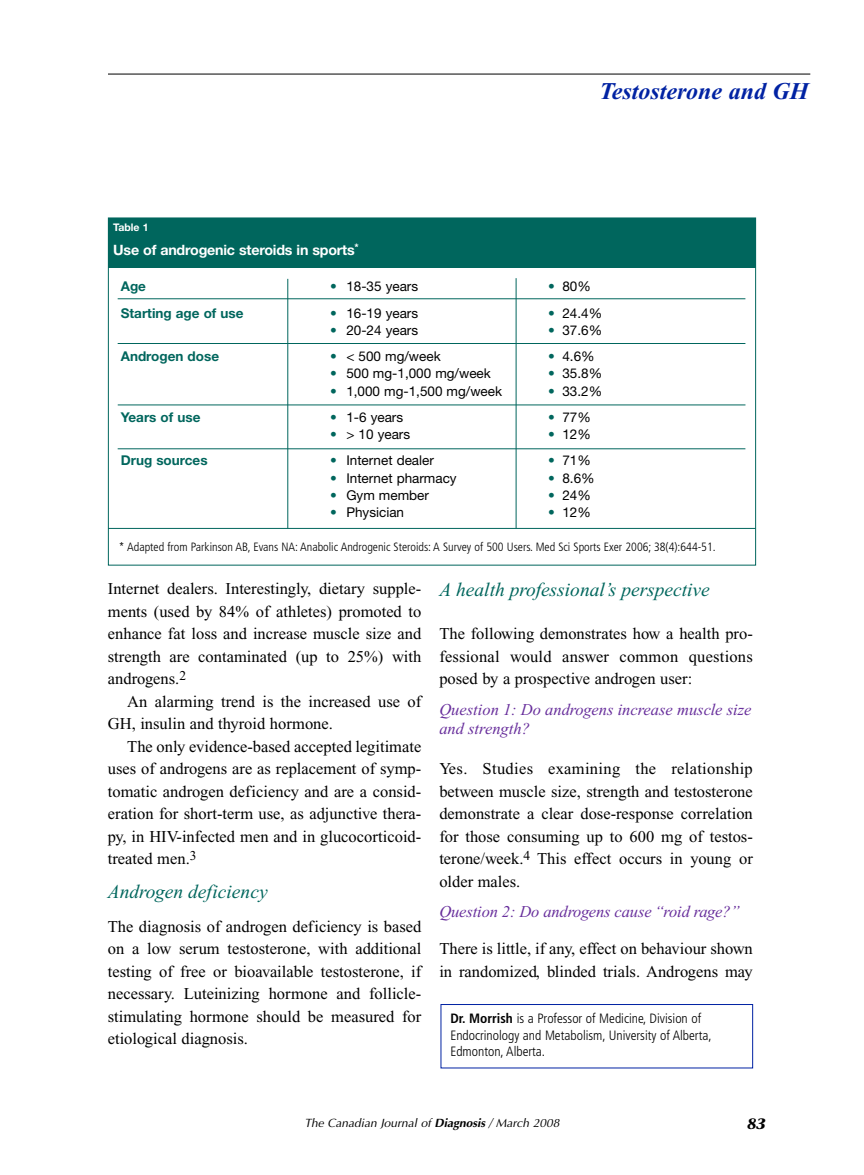
<style>
.page{position:relative;width:864px;height:1175px;background:#fff}
.page>*{position:absolute;margin:0;border:0;box-sizing:border-box;transform-origin:0 0}
.t1{font:italic 700 24px "Times New Roman";color:#0022a3}
.t2{font:italic 19.5px "Times New Roman";color:#00665d}
.t3{font:16.5px/22.5px "Times New Roman";color:#000;text-align:justify}
.t4{font:italic 16.5px/19.5px "Times New Roman";color:#682f9c}
.t5{font:italic 700 15px "Stone Serif";color:#000}
.t6{font:700 14.25px "Helvetica Neue";letter-spacing:-.015em;color:#fff}
.t7{font:13.5px "Helvetica Neue";color:#000}
.t8{font:300 condensed 13.5px/16.5px "Frutiger";color:#000}
.t9{font:700 13.5px "Helvetica Neue";color:#00665d}
.t10{font:300 condensed 12px "Frutiger";color:#000}
.t11{font:italic 12px "Optima";color:#000}
.t12{font:700 10.5px "Helvetica Neue";color:#fff}
.s1{font-weight:700;color:#00665d}
.s2{font-weight:700}
</style>
<div class="page">
<div style="left:441px;top:1004px;width:312px;height:64px;border:1px solid #0022a3"></div>
<div style="left:109px;top:218px;width:647px;height:49px;background:#00665d"></div>
<hr style="left:287px;top:279px;width:1px;height:249px;background:#00665d">
<hr style="left:118px;top:298px;width:627px;height:1px;background:#00665d">
<hr style="left:118px;top:448px;width:627px;height:1px;background:#00665d">
<hr style="left:118px;top:343px;width:627px;height:1px;background:#00665d">
<hr style="left:118px;top:404px;width:627px;height:1px;background:#00665d">
<hr style="left:516px;top:278px;width:1px;height:250px;background:#00665d">
<hr style="left:108px;top:74px;width:702px;height:1px;background:#000">
<hr style="left:108px;top:528px;width:648px;height:1px;background:#00665d">
<h1 class="t1" style="left:599px;top:83px;width:211px">Testosterone and GH</h1>
<p class="t12" style="left:113px;top:223px;width:37px">Table 1</p>
<p class="t6" style="left:113px;top:245px;width:247px">Use of androgenic steroids in sports<sup>*</sup></p>
<p class="t9" style="left:121px;top:282px;width:27px">Age</p>
<p class="t7" style="left:330px;top:282px;width:90px"><span class="s1">•</span> 18-35 years</p>
<p class="t7" style="left:548px;top:282px;width:44px"><span class="s1">•</span> 80%</p>
<p class="t9" style="left:121px;top:308px;width:124px">Starting age of use</p>
<p class="t7" style="left:330px;top:308px;width:90px"><span class="s1">•</span> 16-19 years</p>
<p class="t7" style="left:548px;top:308px;width:56px"><span class="s1">•</span> 24.4%</p>
<p class="t7" style="left:330px;top:325px;width:90px"><span class="s1">•</span> 20-24 years</p>
<p class="t7" style="left:548px;top:325px;width:56px"><span class="s1">•</span> 37.6%</p>
<p class="t9" style="left:121px;top:351px;width:100px">Androgen dose</p>
<p class="t7" style="left:330px;top:351px;width:112px"><span class="s1">•</span> &lt; 500 mg/week</p>
<p class="t7" style="left:548px;top:351px;width:48px"><span class="s1">•</span> 4.6%</p>
<p class="t7" style="left:330px;top:369px;width:162px"><span class="s1">•</span> 500 mg-1,000 mg/week</p>
<p class="t7" style="left:548px;top:369px;width:56px"><span class="s1">•</span> 35.8%</p>
<p class="t7" style="left:330px;top:386px;width:174px"><span class="s1">•</span> 1,000 mg-1,500 mg/week</p>
<p class="t7" style="left:548px;top:386px;width:56px"><span class="s1">•</span> 33.2%</p>
<p class="t9" style="left:121px;top:412px;width:81px">Years of use</p>
<p class="t7" style="left:330px;top:412px;width:75px"><span class="s1">•</span> 1-6 years</p>
<p class="t7" style="left:548px;top:412px;width:44px"><span class="s1">•</span> 77%</p>
<p class="t7" style="left:330px;top:429px;width:82px"><span class="s1">•</span> &gt; 10 years</p>
<p class="t7" style="left:548px;top:429px;width:44px"><span class="s1">•</span> 12%</p>
<p class="t9" style="left:121px;top:456px;width:88px">Drug sources</p>
<p class="t7" style="left:330px;top:456px;width:105px"><span class="s1">•</span> Internet dealer</p>
<p class="t7" style="left:548px;top:456px;width:44px"><span class="s1">•</span> 71%</p>
<p class="t7" style="left:330px;top:473px;width:128px"><span class="s1">•</span> Internet pharmacy</p>
<p class="t7" style="left:548px;top:473px;width:48px"><span class="s1">•</span> 8.6%</p>
<p class="t7" style="left:330px;top:490px;width:100px"><span class="s1">•</span> Gym member</p>
<p class="t7" style="left:548px;top:490px;width:44px"><span class="s1">•</span> 24%</p>
<p class="t7" style="left:330px;top:507px;width:76px"><span class="s1">•</span> Physician</p>
<p class="t7" style="left:548px;top:507px;width:44px"><span class="s1">•</span> 12%</p>
<p class="t10" style="left:119px;top:542px;width:598px">* Adapted from Parkinson AB, Evans NA: Anabolic Androgenic Steroids: A Survey of 500 Users. Med Sci Sports Exer 2006; 38(4):644-51.</p>
<p class="t3" style="left:108px;top:579px;width:315px">Internet dealers. Interestingly, dietary supple&shy;ments (used by 84% of athletes) promoted to enhance fat loss and increase muscle size and strength are contaminated (up to 25%) with androgens.<sup>2</sup></p>
<p class="t3" style="left:108px;top:691px;width:315px;text-indent:19px">An alarming trend is the increased use of<br>GH, insulin and thyroid hormone.</p>
<p class="t3" style="left:108px;top:736px;width:315px;text-indent:19px">The only evidence-based accepted legitimate uses of androgens are as replacement of symp&shy;tomatic androgen deficiency and are a consid&shy;eration for short-term use, as adjunctive thera&shy;py, in HIV-infected men and in glucocorticoid&shy;treated men.<sup>3</sup></p>
<p class="t2" style="left:108px;top:884px;width:161px">Androgen deficiency</p>
<p class="t3" style="left:108px;top:916px;width:315px">The diagnosis of androgen deficiency is based on a low serum testosterone, with additional testing of free or bioavailable testosterone, if necessary. Luteinizing hormone and follicle&shy;stimulating hormone should be measured for etiological diagnosis.</p>
<p class="t2" style="left:439px;top:582px;width:272px">A health professional’s perspective</p>
<p class="t3" style="left:439px;top:624px;width:315px">The following demonstrates how a health pro&shy;fessional would answer common questions posed by a prospective androgen user:</p>
<p class="t4" style="left:439px;top:701px;width:314px">Question 1: Do androgens increase muscle size and strength?</p>
<p class="t3" style="left:439px;top:759px;width:315px">Yes. Studies examining the relationship between muscle size, strength and testosterone demonstrate a clear dose-response correlation for those consuming up to 600 mg of testos&shy;terone/week.<sup>4</sup> This effect occurs in young or older males.</p>
<p class="t4" style="left:439px;top:903px;width:302px">Question 2: Do androgens cause “roid rage?”</p>
<p class="t3" style="left:439px;top:939px;width:315px">There is little, if any, effect on behaviour shown in randomized, blinded trials. Androgens may</p>
<p class="t8" style="left:450px;top:1011px;width:263px"><span class="s2">Dr. Morrish</span> is a Professor of Medicine, Division of<br>Endocrinology and Metabolism, University of Alberta,<br>Edmonton, Alberta.</p>
<p class="t11" style="left:305px;top:1115px;width:256px">The Canadian Journal of <span class="s2">Diagnosis</span> / March 2008</p>
<p class="t5" style="left:747px;top:1117px;width:20px">83</p>
</div>
